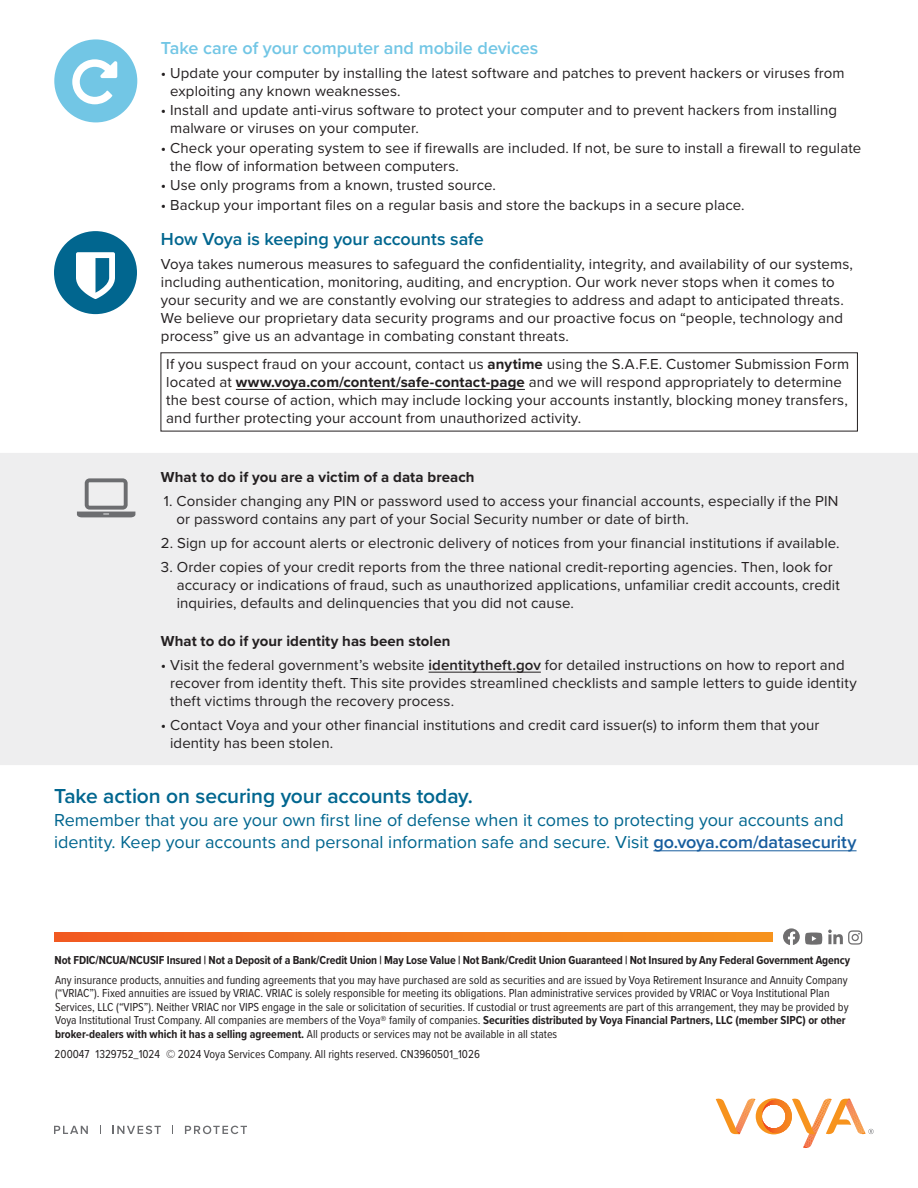
<style>
.page{position:relative;width:918px;height:1188px;background:#fff}
.page>*{position:absolute;margin:0;border:0;box-sizing:border-box;transform-origin:0 0}
.No_Spacing{font:600 21px "Proxima Nova";letter-spacing:-.005em;color:#01668f}
.No_Spacing-2{font:18px/22.5px "Proxima Nova";color:#01668f}
.No_Spacing-3{font:600 18px "Proxima Nova";letter-spacing:-.005em;color:#72c6e5}
.No_Spacing-4{font:600 18px "Proxima Nova";letter-spacing:-.005em;color:#01668f}
.No_Spacing-5{font:15px/18px "Proxima Nova";letter-spacing:.005em;color:#231f20}
.Pa1{font:15px/18px "Proxima Nova";letter-spacing:.005em;color:#231f20}
.Pa1-2{font:700 15px "Proxima Nova";letter-spacing:.005em;color:#231f20}
.V-Legal_Footnote_Compliance{font:12px/13.5px "Proxima Nova Cond";color:#231f20}
.V-Bank_Bug{font:700 12px "Proxima Nova Cond";letter-spacing:-.01em;color:#231f20}
.V-Eship_QB_CN{font:12px "Proxima Nova Cond";color:#231f20}
.s1{font-weight:700}
.s2{font-weight:600}
.s3{font-weight:600;color:#175d9e}
</style>
<div class="page">
<div style="left:0;top:453px;width:918px;height:312px;background:#eeeeef"></div>
<hr style="left:429px;top:672px;width:112px;height:1px;background:#231f20">
<svg style="left:77px;top:478px;width:58px;height:39px;background:#bfc0c1"></svg>
<hr style="left:653px;top:850px;width:204px;height:1px;background:#175d9e">
<hr style="left:236px;top:389px;width:289px;height:1px;background:#231f20">
<div style="left:54px;top:231px;width:83px;height:83px;background:#01668f;border-radius:50%"></div>
<svg style="left:76px;top:252px;width:39px;height:47px"></svg>
<div style="left:54px;top:39px;width:83px;height:83px;background:#72c6e5;border-radius:50%"></div>
<svg style="left:72px;top:59px;width:45px;height:45px"></svg>
<svg style="left:716px;top:1098px;width:158px;height:50px"></svg>
<svg style="left:54px;top:1126px;width:34px;height:8px"></svg>
<svg style="left:113px;top:1126px;width:48px;height:8px"></svg>
<svg style="left:185px;top:1126px;width:62px;height:8px"></svg>
<svg style="left:54px;top:932px;width:718px;height:9px;background:#f47720"></svg>
<svg style="left:828px;top:930px;width:34px;height:15px"></svg>
<svg style="left:783px;top:928px;width:39px;height:17px"></svg>
<p class="No_Spacing-3" style="left:161px;top:34px;width:379px">Take care of your computer and mobile devices</p>
<p class="No_Spacing-5" style="left:170px;top:63px;width:676px;text-indent:-9px">• Update your computer by installing the latest software and patches to prevent hackers or viruses from exploiting any known weaknesses.</p>
<p class="No_Spacing-5" style="left:170px;top:101px;width:668px;text-indent:-9px">• Install and update anti-virus software to protect your computer and to prevent hackers from installing malware or viruses on your computer.</p>
<p class="No_Spacing-5" style="left:170px;top:138px;width:693px;text-indent:-9px">• Check your operating system to see if firewalls are included. If not, be sure to install a firewall to regulate the flow of information between computers.</p>
<p class="No_Spacing-5" style="left:161px;top:176px;width:337px">• Use only programs from a known, trusted source.</p>
<p class="No_Spacing-5" style="left:161px;top:195px;width:585px">• Backup your important files on a regular basis and store the backups in a secure place.</p>
<p class="No_Spacing-4" style="left:161px;top:226px;width:324px">How Voya is keeping your accounts safe</p>
<p class="No_Spacing-5" style="left:161px;top:255px;width:694px">Voya takes numerous measures to safeguard the confidentiality, integrity, and availability of our systems, including authentication, monitoring, auditing, and encryption. Our work never stops when it comes to your security and we are constantly evolving our strategies to address and adapt to anticipated threats.<br>We believe our proprietary data security programs and our proactive focus on “people, technology and process” give us an advantage in combating constant threats.</p>
<p class="No_Spacing-5" style="left:166px;top:355px;width:684px">If you suspect fraud on your account, contact us <span class="s1">anytime</span> using the S.A.F.E. Customer Submission Form located at <span class="s1">www.voya.com/content/safe-contact-page</span> and we will respond appropriately to determine the best course of action, which may include locking your accounts instantly, blocking money transfers, and further protecting your account from unauthorized activity.</p>
<p class="Pa1-2" style="left:161px;top:466px;width:315px">What to do if you are a victim of a data breach</p>
<p class="Pa1" style="left:177px;top:492px;width:663px;text-indent:-13px">1. Consider changing any PIN or password used to access your financial accounts, especially if the PIN or password contains any part of your Social Security number or date of birth.</p>
<p class="Pa1" style="left:161px;top:534px;width:680px">2. Sign up for account alerts or electronic delivery of notices from your financial institutions if available.</p>
<p class="Pa1" style="left:177px;top:558px;width:665px;text-indent:-16px">3. Order copies of your credit reports from the three national credit-reporting agencies. Then, look for accuracy or indications of fraud, such as unauthorized applications, unfamiliar credit accounts, credit inquiries, defaults and delinquencies that you did not cause.</p>
<p class="Pa1-2" style="left:161px;top:630px;width:291px">What to do if your identity has been stolen</p>
<p class="Pa1" style="left:170px;top:655px;width:688px;text-indent:-9px">• Visit the federal government’s website <span class="s2">identitytheft.gov</span> for detailed instructions on how to report and recover from identity theft. This site provides streamlined checklists and sample letters to guide identity theft victims through the recovery process.</p>
<p class="Pa1" style="left:170px;top:715px;width:651px;text-indent:-9px">• Contact Voya and your other financial institutions and credit card issuer(s) to inform them that your identity has been stolen.</p>
<p class="No_Spacing" style="left:54px;top:780px;width:421px">Take action on securing your accounts today.</p>
<p class="No_Spacing-2" style="left:54px;top:808px;width:804px">Remember that you are your own first line of defense when it comes to protecting your accounts and identity. Keep your accounts and personal information safe and secure. Visit <span class="s3">go.voya.com/datasecurity</span></p>
<p class="V-Bank_Bug" style="left:55px;top:951px;width:797px">Not FDIC/NCUA/NCUSIF Insured | Not a Deposit of a Bank/Credit Union | May Lose Value | Not Bank/Credit Union Guaranteed | Not Insured by Any Federal Government Agency</p>
<p class="V-Legal_Footnote_Compliance" style="left:55px;top:973px;width:795px">Any insurance products, annuities and funding agreements that you may have purchased are sold as securities and are issued by Voya Retirement Insurance and Annuity Company (“VRIAC”). Fixed annuities are issued by VRIAC. VRIAC is solely responsible for meeting its obligations. Plan administrative services provided by VRIAC or Voya Institutional Plan Services, LLC (“VIPS”). Neither VRIAC nor VIPS engage in the sale or solicitation of securities. If custodial or trust agreements are part of this arrangement, they may be provided by Voya Institutional Trust Company. All companies are members of the Voya® family of companies. <span class="s1">Securities distributed by Voya Financial Partners, LLC (member SIPC) or other broker-dealers with which it has a selling agreement.</span> All products or services may not be available in all states</p>
<p class="V-Eship_QB_CN" style="left:55px;top:1045px;width:427px">200047 1329752_1024 © 2024 Voya Services Company. All rights reserved. CN3960501_1026</p>
</div>
